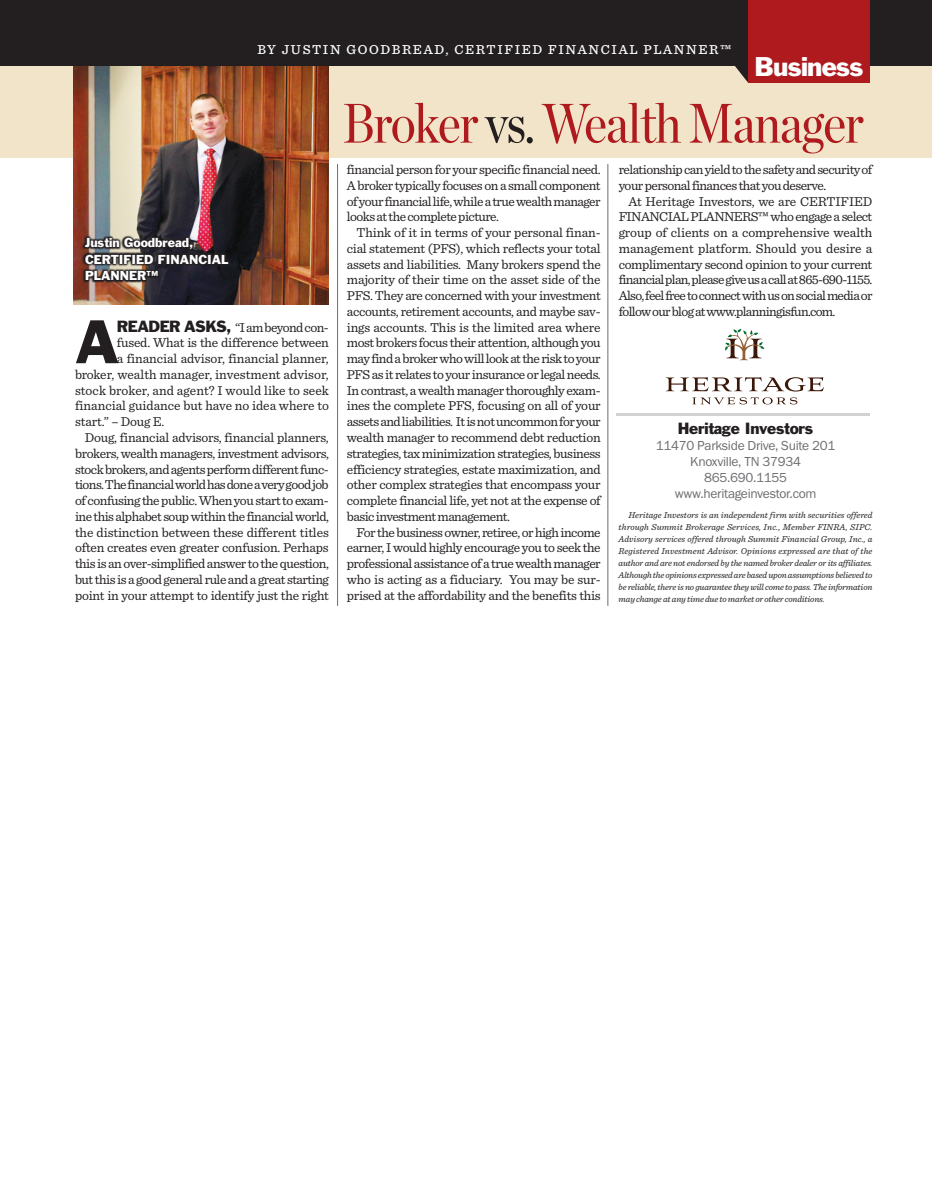
<style>
.page{position:relative;width:932px;height:1202px;background:#fff}
.page>*{position:absolute;margin:0;border:0;box-sizing:border-box;transform-origin:0 0}
.Body_Copy_9_pt{font:56.7px "Franklin Gothic";color:#231f20}
.Body_Copy_9_pt-2{font:55.5px "Chronicle Disp Cond";letter-spacing:-.02em;color:#ae1a1e}
.t1{font:25.05px "Franklin Gothic";letter-spacing:-.03em;color:#fff}
.Body_Copy_9_pt-3{font:15px "Franklin Gothic";letter-spacing:-.02em;color:#231f20}
.Body_Copy_9_pt-4{font:13.5px/15.8px "Sentinel";letter-spacing:-.025em;color:#231f20;text-align:justify}
.Body_Copy_9_pt-5{font:13.5px "Franklin Gothic URW Boo";letter-spacing:-.02em;color:#6c6d70}
.Body_Copy_9_pt-6{font:13.5px "Sentinel";letter-spacing:.005em;color:#231f20}
.t2{font:500 13.5px "Sentinel";letter-spacing:.12em;color:#fff}
.Body_Copy_9_pt-7{font:13.5px "Sentinel";color:#231f20}
.Body_Copy_9_pt-8{font:13.5px "Sentinel";letter-spacing:-.005em;color:#231f20}
.t3{font:12px/16.5px "Franklin Gothic";color:#fff}
.Body_Copy_9_pt-9{font:italic 9px/12px "Sentinel";letter-spacing:-.02em;color:#231f20;text-align:justify}
.s1{font-family:"Franklin Gothic";font-size:15px}
.s2{color:#231f20}
</style>
<div class="page">
<div style="left:0;top:66px;width:932px;height:91px;background:#f1e4c8"></div>
<hr style="left:337px;top:164px;width:1px;height:442px;background:#6c6d70">
<hr style="left:607px;top:164px;width:1px;height:442px;background:#6c6d70">
<hr style="left:615px;top:413px;width:254px;height:3px;background:#d1d2d4">
<div style="left:0;top:0;width:14px;height:66px;background:#231f20"></div>
<div style="left:14px;top:0;width:918px;height:66px;background:#231f20"></div>
<svg style="left:735px;top:66px;width:13px;height:16px"></svg>
<div style="left:748px;top:0;width:121px;height:82px;background:#ae1a1e"></div>
<img style="left:74px;top:66px;width:255px;height:238px">
<img style="left:82px;top:235px;width:149px;height:48px">
<svg style="left:665px;top:377px;width:158px;height:14px"></svg>
<svg style="left:692px;top:397px;width:105px;height:7px"></svg>
<svg style="left:725px;top:329px;width:39px;height:31px"></svg>
<p class="t2" style="left:257px;top:39px;width:475px">BY JUSTIN GOODBREAD, CERTIFIED FINANCIAL PLANNER™</p>
<p class="t1" style="left:754px;top:51px;width:110px">Business</p>
<p class="t3" style="left:85px;top:234px;width:145px">Justin Goodbread,<br>CERTIFIED FINANCIAL<br>PLANNER™</p>
<p class="Body_Copy_9_pt" style="left:75px;top:305px;width:46px">A</p>
<p class="Body_Copy_9_pt-4" style="left:117px;top:318px;width:213px"><span class="s1">READER ASKS,</span> “I am beyond con-</p>
<p class="Body_Copy_9_pt-4" style="left:117px;top:334px;width:213px">fused. What is the difference between</p>
<p class="Body_Copy_9_pt-8" style="left:117px;top:348px;width:213px">a financial advisor, financial planner,</p>
<p class="Body_Copy_9_pt-6" style="left:75px;top:364px;width:255px">broker, wealth manager, investment advisor,</p>
<p class="Body_Copy_9_pt-6" style="left:75px;top:380px;width:255px">stock broker, and agent? I would like to seek</p>
<p class="Body_Copy_9_pt-7" style="left:75px;top:396px;width:255px">financial guidance but have no idea where to</p>
<p class="Body_Copy_9_pt-4" style="left:75px;top:413px;width:91px">start.” – Doug E.</p>
<p class="Body_Copy_9_pt-4" style="left:75px;top:429px;width:255px;text-indent:10px">Doug, financial advisors, financial planners, brokers, wealth managers, investment advisors, stock brokers, and agents perform different func&shy;tions. The financial world has done a very good job of confusing the public. When you start to exam&shy;ine this alphabet soup within the financial world, the distinction between these different titles often creates even greater confusion. Perhaps this is an over-simplified answer to the question, but this is a good general rule and a great starting point in your attempt to identify just the right</p>
<p class="Body_Copy_9_pt-2" style="left:342px;top:81px;width:523px">Broker <span class="s2">vs.</span> Wealth Manager</p>
<p class="Body_Copy_9_pt-4" style="left:347px;top:161px;width:255px">financial person for your specific financial need.<br>A broker typically focuses on a small component of your financial life, while a true wealth manager looks at the complete picture.</p>
<p class="Body_Copy_9_pt-4" style="left:347px;top:224px;width:255px;text-indent:10px">Think of it in terms of your personal finan&shy;cial statement (PFS), which reflects your total assets and liabilities. Many brokers spend the majority of their time on the asset side of the PFS. They are concerned with your investment accounts, retirement accounts, and maybe sav&shy;ings accounts. This is the limited area where most brokers focus their attention, although you may find a broker who will look at the risk to your PFS as it relates to your insurance or legal needs.<br>In contrast, a wealth manager thoroughly exam&shy;ines the complete PFS, focusing on all of your assets and liabilities. It is not uncommon for your wealth manager to recommend debt reduction strategies, tax minimization strategies, business efficiency strategies, estate maximization, and other complex strategies that encompass your complete financial life, yet not at the expense of basic investment management.</p>
<p class="Body_Copy_9_pt-4" style="left:347px;top:523px;width:255px;text-indent:10px">For the business owner, retiree, or high income earner, I would highly encourage you to seek the professional assistance of a true wealth manager who is acting as a fiduciary. You may be sur&shy;prised at the affordability and the benefits this</p>
<p class="Body_Copy_9_pt-4" style="left:618px;top:161px;width:255px">relationship can yield to the safety and security of your personal finances that you deserve.</p>
<p class="Body_Copy_9_pt-4" style="left:618px;top:192px;width:255px;text-indent:10px">At Heritage Investors, we are CERTIFIED FINANCIAL PLANNERS™ who engage a select group of clients on a comprehensive wealth management platform. Should you desire a complimentary second opinion to your current financial plan, please give us a call at 865-690-1155.<br>Also, feel free to connect with us on social media or follow our blog at www.planningisfun.com.</p>
<p class="Body_Copy_9_pt-3" style="left:678px;top:419px;width:137px">Heritage Investors</p>
<p class="Body_Copy_9_pt-5" style="left:655px;top:437px;width:181px">11470 Parkside Drive, Suite 201</p>
<p class="Body_Copy_9_pt-5" style="left:690px;top:453px;width:112px">Knoxville, TN 37934</p>
<p class="Body_Copy_9_pt-5" style="left:704px;top:469px;width:84px">865.690.1155</p>
<p class="Body_Copy_9_pt-5" style="left:674px;top:484px;width:143px">www.heritageinvestor.com</p>
<p class="Body_Copy_9_pt-9" style="left:618px;top:508px;width:255px;text-indent:10px">Heritage Investors is an independent firm with securities offered through Summit Brokerage Services, Inc., Member FINRA, SIPC.<br>Advisory services offered through Summit Financial Group, Inc., a Registered Investment Advisor. Opinions expressed are that of the author and are not endorsed by the named broker dealer or its affiliates.<br>Although the opinions expressed are based upon assumptions believed to be reliable, there is no guarantee they will come to pass. The information may change at any time due to market or other conditions.</p>
</div>
